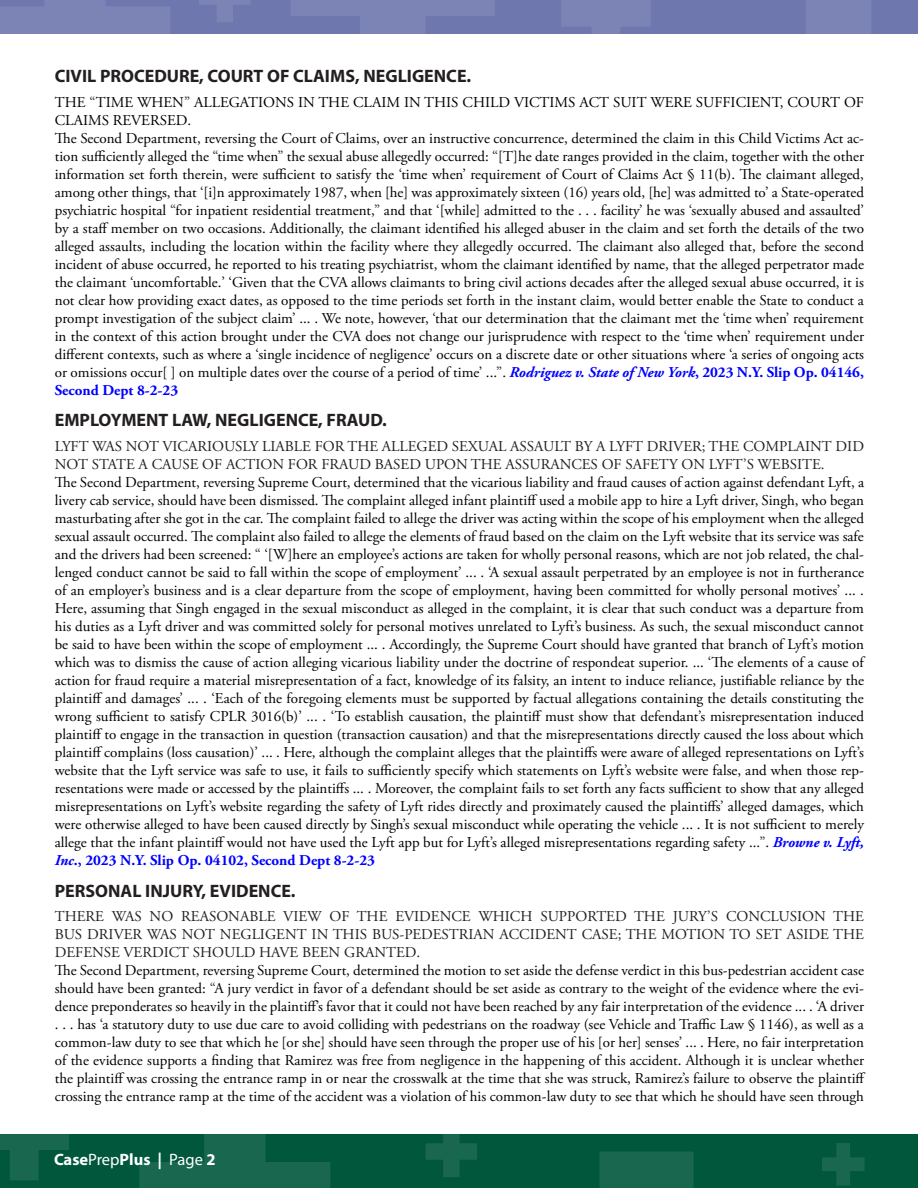
<style>
.page{position:relative;width:918px;height:1188px;background:#fff}
.page>*{position:absolute;margin:0;border:0;box-sizing:border-box;transform-origin:0 0}
.area_of_law{font:700 18px "Myriad Pro";color:#231f20}
.t1{font:700 16.5px "Myriad Pro";color:#fff}
.Body_Copy{font:15px/18px "Adobe Garamond Pro";color:#000;text-align:justify}
.Body_Copy-2{font:15px/18px "Adobe Garamond Pro";color:#231f20}
.s1{color:#231f20}
.s2{font-weight:700;font-style:italic;color:#00f}
.s3{font-weight:700;color:#00f}
.s4{font-weight:400}
</style>
<div class="page">
<div style="left:0;top:0;width:918px;height:33px;background:#6e77ae"></div>
<div style="left:0;top:1134px;width:918px;height:54px;background:#00573c"></div>
<svg style="left:291px;top:0;width:204px;height:34px"></svg>
<svg style="left:737px;top:0;width:181px;height:34px"></svg>
<div style="left:599px;top:1152px;width:95px;height:36px;background:#19674f"></div>
<svg style="left:561px;top:0;width:90px;height:34px"></svg>
<svg style="left:0;top:1134px;width:69px;height:46px"></svg>
<svg style="left:199px;top:0;width:51px;height:22px"></svg>
<svg style="left:426px;top:1134px;width:51px;height:43px"></svg>
<svg style="left:822px;top:1143px;width:43px;height:43px"></svg>
<svg style="left:0;top:0;width:170px;height:34px"></svg>
<svg style="left:139px;top:1134px;width:191px;height:54px"></svg>
<p class="area_of_law" style="left:55px;top:64px;width:418px">CIVIL PROCEDURE, COURT OF CLAIMS, NEGLIGENCE.</p>
<p class="Body_Copy" style="left:55px;top:94px;width:811px">THE <span class="s1">“</span>TIME WHEN<span class="s1">”</span> ALLEGATIONS IN THE CLAIM IN THIS CHILD VICTIMS ACT SUIT WERE SUFFICIENT, COURT OF<br>CLAIMS REVERSED.</p>
<p class="Body_Copy" style="left:55px;top:130px;width:811px">The Second Department, reversing the Court of Claims, over an instructive concurrence, determined the claim in this Child Victims Act ac&shy;tion sufficiently alleged the <span class="s1">“</span>time when<span class="s1">”</span> the sexual abuse allegedly occurred: <span class="s1">“</span>[T]he date ranges provided in the claim, together with the other information set forth therein, were sufficient to satisfy the ‘time when’ requirement of Court of Claims Act § 11(b). The claimant alleged, among other things, that ‘[i]n approximately 1987, when [he] was approximately sixteen (16) years old, [he] was admitted to’ a State-operated psychiatric hospital <span class="s1">“</span>for inpatient residential treatment,<span class="s1">”</span> and that ‘[while] admitted to the . . . facility’ he was ‘sexually abused and assaulted’ by a staff member on two occasions. Additionally, the claimant identified his alleged abuser in the claim and set forth the details of the two alleged assaults, including the location within the facility where they allegedly occurred. The claimant also alleged that, before the second incident of abuse occurred, he reported to his treating psychiatrist, whom the claimant identified by name, that the alleged perpetrator made the claimant ‘uncomfortable.’ ‘Given that the CVA allows claimants to bring civil actions decades after the alleged sexual abuse occurred, it is not clear how providing exact dates, as opposed to the time periods set forth in the instant claim, would better enable the State to conduct a prompt investigation of the subject claim’ ... . We note, however, ‘that our determination that the claimant met the ‘time when’ requirement in the context of this action brought under the CVA does not change our jurisprudence with respect to the ‘time when’ requirement under different contexts, such as where a ‘single incidence of negligence’ occurs on a discrete date or other situations where ‘a series of ongoing acts or omissions occur[ ] on multiple dates over the course of a period of time’ ...<span class="s1">”</span>. <span class="s2">Rodriguez v. State of New York</span><span class="s3">, 2023 N.Y. Slip Op. 04146, Second Dept 8-2-23</span></p>
<p class="area_of_law" style="left:55px;top:409px;width:334px">EMPLOYMENT LAW, NEGLIGENCE, FRAUD.</p>
<p class="Body_Copy-2" style="left:55px;top:438px;width:811px">LYFT WAS NOT VICARIOUSLY LIABLE FOR THE ALLEGED SEXUAL ASSAULT BY A LYFT DRIVER; THE COMPLAINT DID<br>NOT STATE A CAUSE OF ACTION FOR FRAUD BASED UPON THE ASSURANCES OF SAFETY ON LYFT’S WEBSITE.</p>
<p class="Body_Copy" style="left:55px;top:474px;width:811px">The Second Department, reversing Supreme Court, determined that the vicarious liability and fraud causes of action against defendant Lyft, a livery cab service, should have been dismissed. The complaint alleged infant plaintiff used a mobile app to hire a Lyft driver, Singh, who began masturbating after she got in the car. The complaint failed to allege the driver was acting within the scope of his employment when the alleged sexual assault occurred. The complaint also failed to allege the elements of fraud based on the claim on the Lyft website that its service was safe and the drivers had been screened: <span class="s1">“</span> ‘[W]here an employee’s actions are taken for wholly personal reasons, which are not job related, the chal&shy;lenged conduct cannot be said to fall within the scope of employment’ ... . ‘A sexual assault perpetrated by an employee is not in furtherance of an employer’s business and is a clear departure from the scope of employment, having been committed for wholly personal motives’ ... .<br>Here, assuming that Singh engaged in the sexual misconduct as alleged in the complaint, it is clear that such conduct was a departure from his duties as a Lyft driver and was committed solely for personal motives unrelated to Lyft’s business. As such, the sexual misconduct cannot be said to have been within the scope of employment ... . Accordingly, the Supreme Court should have granted that branch of Lyft’s motion which was to dismiss the cause of action alleging vicarious liability under the doctrine of respondeat superior. ... ‘The elements of a cause of action for fraud require a material misrepresentation of a fact, knowledge of its falsity, an intent to induce reliance, justifiable reliance by the plaintiff and damages’ ... . ‘Each of the foregoing elements must be supported by factual allegations containing the details constituting the wrong sufficient to satisfy CPLR 3016(b)’ ... . ‘To establish causation, the plaintiff must show that defendant’s misrepresentation induced plaintiff to engage in the transaction in question (transaction causation) and that the misrepresentations directly caused the loss about which plaintiff complains (loss causation)’ ... . Here, although the complaint alleges that the plaintiffs were aware of alleged representations on Lyft’s website that the Lyft service was safe to use, it fails to sufficiently specify which statements on Lyft’s website were false, and when those rep&shy;resentations were made or accessed by the plaintiffs ... . Moreover, the complaint fails to set forth any facts sufficient to show that any alleged misrepresentations on Lyft’s website regarding the safety of Lyft rides directly and proximately caused the plaintiffs’ alleged damages, which were otherwise alleged to have been caused directly by Singh’s sexual misconduct while operating the vehicle ... . It is not sufficient to merely allege that the infant plaintiff would not have used the Lyft app but for Lyft’s alleged misrepresentations regarding safety ...<span class="s1">”</span>. <span class="s2">Browne v. Lyft, Inc</span><span class="s3">., 2023 N.Y. Slip Op. 04102, Second Dept 8-2-23</span></p>
<p class="area_of_law" style="left:55px;top:879px;width:242px">PERSONAL INJURY, EVIDENCE.</p>
<p class="Body_Copy-2" style="left:55px;top:908px;width:811px;text-align:justify">THERE WAS NO REASONABLE VIEW OF THE EVIDENCE WHICH SUPPORTED THE JURY’S CONCLUSION THE BUS DRIVER WAS NOT NEGLIGENT IN THIS BUS-PEDESTRIAN ACCIDENT CASE; THE MOTION TO SET ASIDE THE DEFENSE VERDICT SHOULD HAVE BEEN GRANTED.</p>
<p class="Body_Copy" style="left:55px;top:962px;width:812px">The Second Department, reversing Supreme Court, determined the motion to set aside the defense verdict in this bus-pedestrian accident case should have been granted: <span class="s1">“</span>A jury verdict in favor of a defendant should be set aside as contrary to the weight of the evidence where the evi&shy;dence preponderates so heavily in the plaintiff’s favor that it could not have been reached by any fair interpretation of the evidence ... . ‘A driver . . . has ‘a statutory duty to use due care to avoid colliding with pedestrians on the roadway (see Vehicle and Traffic Law § 1146), as well as a common-law duty to see that which he [or she] should have seen through the proper use of his [or her] senses’ ... . Here, no fair interpretation of the evidence supports a finding that Ramirez was free from negligence in the happening of this accident. Although it is unclear whether the plaintiff was crossing the entrance ramp in or near the crosswalk at the time that she was struck, Ramirez’s failure to observe the plaintiff crossing the entrance ramp at the time of the accident was a violation of his common-law duty to see that which he should have seen through</p>
<p class="t1" style="left:54px;top:1148px;width:163px">Case<span class="s4">Prep</span>Plus | <span class="s4">Page</span> 2</p>
</div>
